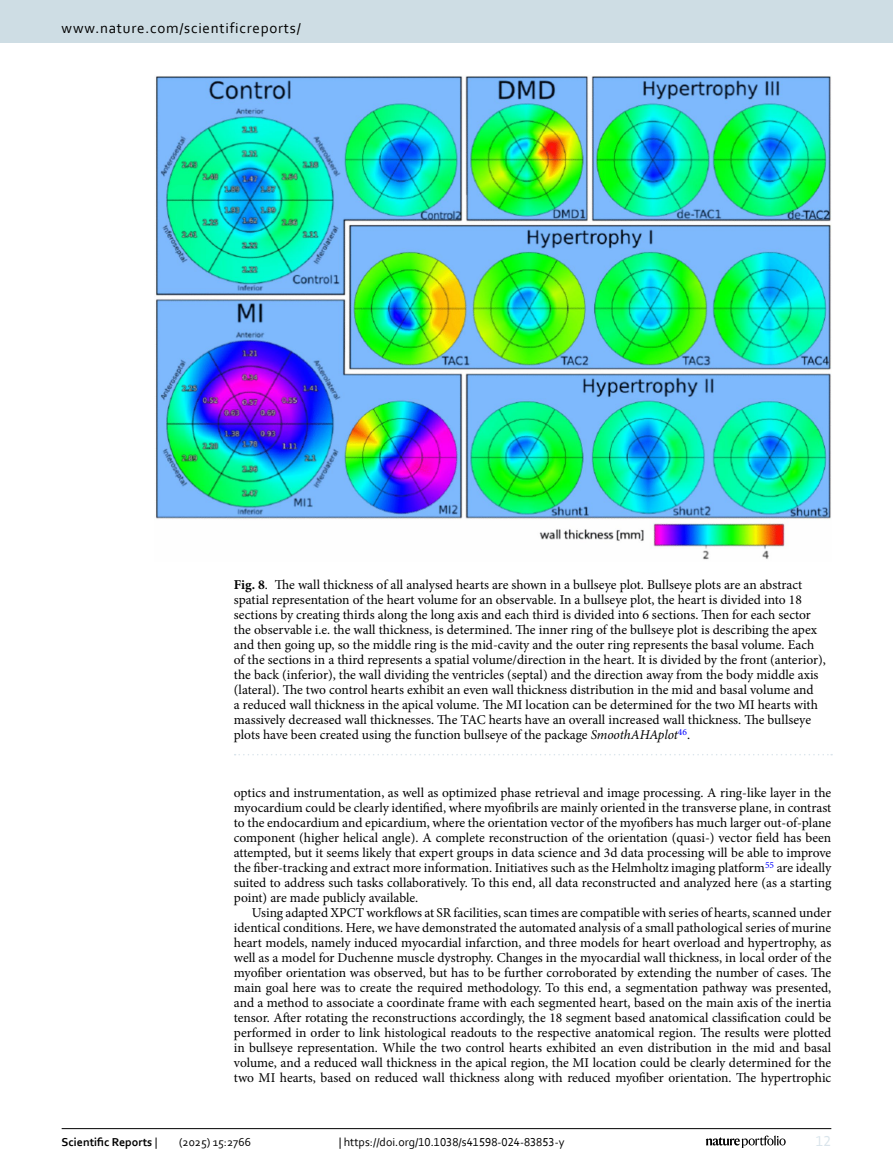
<style>
.page{position:relative;width:893px;height:1174px;background:#fff}
.page>*{position:absolute;margin:0;border:0;box-sizing:border-box;transform-origin:0 0}
.t1{font:15px "Corbel";letter-spacing:.05em;color:#000}
.t2{font:15px "Corbel";color:#d9e4eb}
.Body_Text_Indent{font:13.5px/15px "Minion Pro";color:#000;text-align:justify}
.Figure_Caption{font:13.5px/15px "Minion Pro";letter-spacing:-.005em;color:#000}
.Body_Text{font:13.5px/15px "Minion Pro";letter-spacing:-.005em;color:#000;text-align:justify}
.t3{font:12px "Corbel";color:#000}
.t4{font:700 12px "Corbel";color:#000}
.s1{font-weight:700}
.s2{font-style:italic}
.s3{font-weight:400}
</style>
<div class="page">
<img style="left:155px;top:76px;width:676px;height:484px">
<svg style="left:235px;top:754px;width:597px;height:1px"></svg>
<hr style="left:62px;top:1128px;width:769px;height:1px;background:#000">
<svg style="left:706px;top:1135px;width:80px;height:12px"></svg>
<div style="left:0;top:0;width:893px;height:43px;background:#cedde4"></div>
<p class="t1" style="left:62px;top:18px;width:241px">www.nature.com/scientificreports/</p>
<p class="Figure_Caption" style="left:234px;top:577px;width:593px"><span class="s1">Fig. 8</span>. The wall thickness of all analysed hearts are shown in a bullseye plot. Bullseye plots are an abstract spatial representation of the heart volume for an observable. In a bullseye plot, the heart is divided into 18 sections by creating thirds along the long axis and each third is divided into 6 sections. Then for each sector the observable i.e. the wall thickness, is determined. The inner ring of the bullseye plot is describing the apex and then going up, so the middle ring is the mid-cavity and the outer ring represents the basal volume. Each of the sections in a third represents a spatial volume/direction in the heart. It is divided by the front (anterior), the back (inferior), the wall dividing the ventricles (septal) and the direction away from the body middle axis (lateral). The two control hearts exhibit an even wall thickness distribution in the mid and basal volume and<br>a reduced wall thickness in the apical volume. The MI location can be determined for the two MI hearts with massively decreased wall thicknesses. The TAC hearts have an overall increased wall thickness. The bullseye plots have been created using the function bullseye of the package <span class="s2">SmoothAHAplot</span><sup>46</sup>.</p>
<p class="Body_Text" style="left:234px;top:785px;width:599px">optics and instrumentation, as well as optimized phase retrieval and image processing. A ring-like layer in the myocardium could be clearly identified, where myofibrils are mainly oriented in the transverse plane, in contrast to the endocardium and epicardium, where the orientation vector of the myofibers has much larger out-of-plane component (higher helical angle). A complete reconstruction of the orientation (quasi-) vector field has been attempted, but it seems likely that expert groups in data science and 3d data processing will be able to improve the fiber-tracking and extract more information. Initiatives such as the Helmholtz imaging platform<sup>55</sup> are ideally suited to address such tasks collaboratively. To this end, all data reconstructed and analyzed here (as a starting point) are made publicly available.</p>
<p class="Body_Text_Indent" style="left:234px;top:905px;width:599px;text-indent:18px">Using adapted XPCT workflows at SR facilities, scan times are compatible with series of hearts, scanned under identical conditions. Here, we have demonstrated the automated analysis of a small pathological series of murine heart models, namely induced myocardial infarction, and three models for heart overload and hypertrophy, as well as a model for Duchenne muscle dystrophy. Changes in the myocardial wall thickness, in local order of the myofiber orientation was observed, but has to be further corroborated by extending the number of cases. The main goal here was to create the required methodology. To this end, a segmentation pathway was presented, and a method to associate a coordinate frame with each segmented heart, based on the main axis of the inertia tensor. After rotating the reconstructions accordingly, the 18 segment based anatomical classification could be performed in order to link histological readouts to the respective anatomical region. The results were plotted in bullseye representation. While the two control hearts exhibited an even distribution in the mid and basal volume, and a reduced wall thickness in the apical region, the MI location could be clearly determined for the two MI hearts, based on reduced wall thickness along with reduced myofiber orientation. The hypertrophic</p>
<p class="t4" style="left:62px;top:1134px;width:97px">Scientific Reports <span class="s3">|</span></p>
<p class="t3" style="left:179px;top:1134px;width:73px">(2025) 15:2766</p>
<p class="t3" style="left:339px;top:1134px;width:227px">| https://doi.org/10.1038/s41598-024-83853-y</p>
<p class="t2" style="left:816px;top:1132px;width:17px">12</p>
</div>
